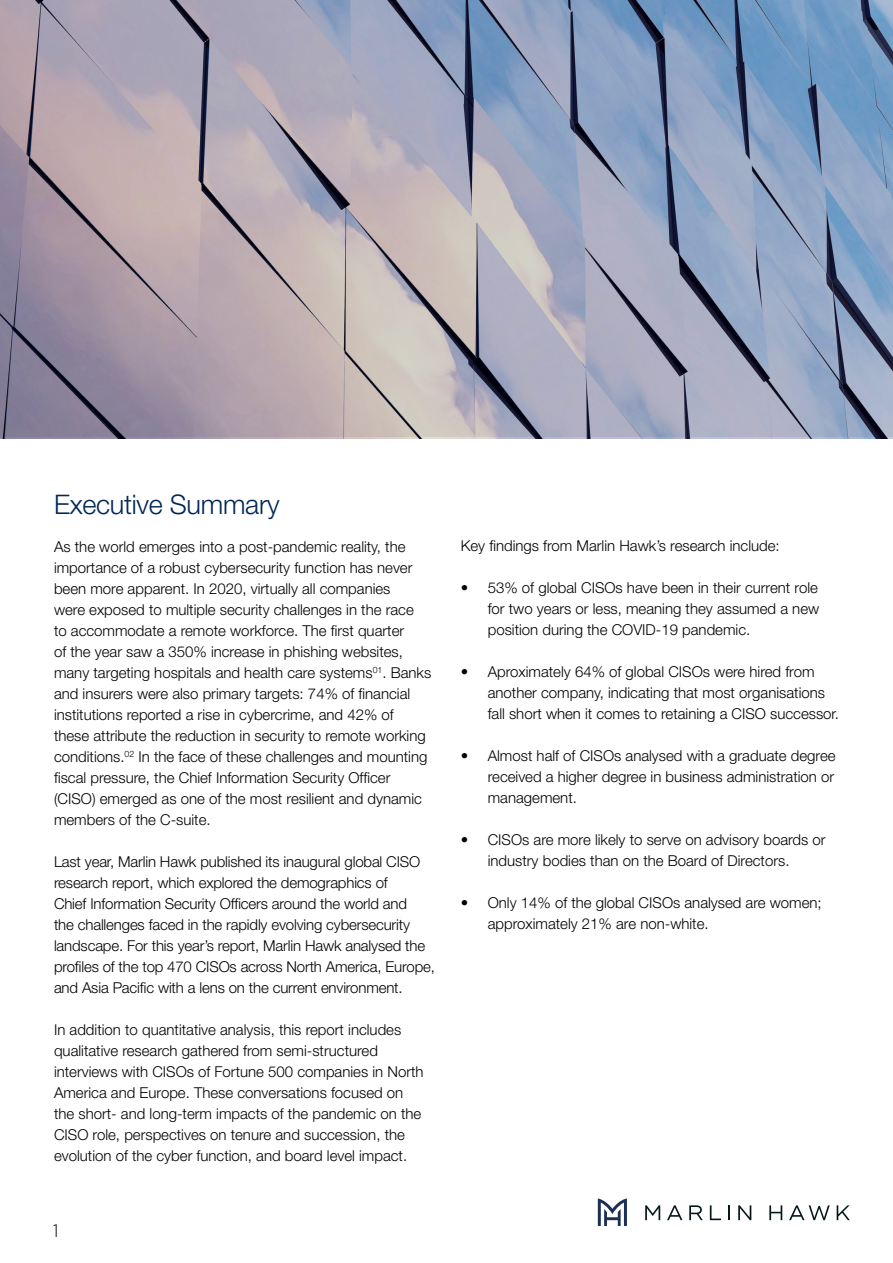
<style>
.page{position:relative;width:893px;height:1263px;background:#fff}
.page>*{position:absolute;margin:0;border:0;box-sizing:border-box;transform-origin:0 0}
.t1{font:300 27px "Helvetica Neue LT Pro";letter-spacing:-.01em;color:#002855}
.t2{font:300 18px "Gotham Narrow";color:#000}
.t3{font:300 15px/21px "Helvetica Neue LT Pro";color:#000}
</style>
<div class="page">
<svg style="left:0;top:0;width:893px;height:437px;background:#9ea0b2"></svg>
<svg style="left:598px;top:1198px;width:29px;height:28px"></svg>
<svg style="left:645px;top:1205px;width:15px;height:15px"></svg>
<svg style="left:667px;top:1205px;width:15px;height:15px"></svg>
<svg style="left:689px;top:1205px;width:14px;height:15px"></svg>
<svg style="left:710px;top:1205px;width:11px;height:15px"></svg>
<svg style="left:728px;top:1205px;width:2px;height:15px"></svg>
<svg style="left:738px;top:1205px;width:13px;height:15px"></svg>
<svg style="left:769px;top:1205px;width:13px;height:15px"></svg>
<svg style="left:789px;top:1205px;width:41px;height:15px"></svg>
<svg style="left:837px;top:1205px;width:13px;height:15px"></svg>
<h1 class="t1" style="left:54px;top:488px;width:227px">Executive Summary</h1>
<p class="t3" style="left:54px;top:536px;width:379px">As the world emerges into a post-pandemic reality, the importance of a robust cybersecurity function has never been more apparent. In 2020, virtually all companies<br>were exposed to multiple security challenges in the race<br>to accommodate a remote workforce. The first quarter<br>of the year saw a 350% increase in phishing websites, many targeting hospitals and health care systems<sup>01</sup>. Banks and insurers were also primary targets: 74% of financial institutions reported a rise in cybercrime, and 42% of these attribute the reduction in security to remote working conditions.<sup>02</sup> In the face of these challenges and mounting fiscal pressure, the Chief Information Security Officer (CISO) emerged as one of the most resilient and dynamic members of the C-suite.</p>
<p class="t3" style="left:54px;top:851px;width:382px">Last year, Marlin Hawk published its inaugural global CISO research report, which explored the demographics of<br>Chief Information Security Officers around the world and<br>the challenges faced in the rapidly evolving cybersecurity landscape. For this year’s report, Marlin Hawk analysed the profiles of the top 470 CISOs across North America, Europe, and Asia Pacific with a lens on the current environment.</p>
<p class="t3" style="left:54px;top:1019px;width:371px">In addition to quantitative analysis, this report includes qualitative research gathered from semi-structured interviews with CISOs of Fortune 500 companies in North America and Europe. These conversations focused on the short- and long-term impacts of the pandemic on the CISO role, perspectives on tenure and succession, the evolution of the cyber function, and board level impact.</p>
<p class="t2" style="left:53px;top:1220px;width:7px">1</p>
<p class="t3" style="left:461px;top:535px;width:320px">Key findings from Marlin Hawk’s research include:</p>
<p class="t3" style="left:488px;top:577px;width:333px;text-align:justify;text-indent:-27px">• 53% of global CISOs have been in their current role for two years or less, meaning they assumed a new position during the COVID-19 pandemic.</p>
<p class="t3" style="left:488px;top:661px;width:353px;text-indent:-27px">• Aproximately 64% of global CISOs were hired from another company, indicating that most organisations fall short when it comes to retaining a CISO successor.</p>
<p class="t3" style="left:488px;top:745px;width:349px;text-align:justify;text-indent:-27px">• Almost half of CISOs analysed with a graduate degree received a higher degree in business administration or management.</p>
<p class="t3" style="left:488px;top:829px;width:339px;text-indent:-27px">• CISOs are more likely to serve on advisory boards or industry bodies than on the Board of Directors.</p>
<p class="t3" style="left:488px;top:892px;width:336px;text-indent:-27px">• Only 14% of the global CISOs analysed are women; approximately 21% are non-white.</p>
</div>
